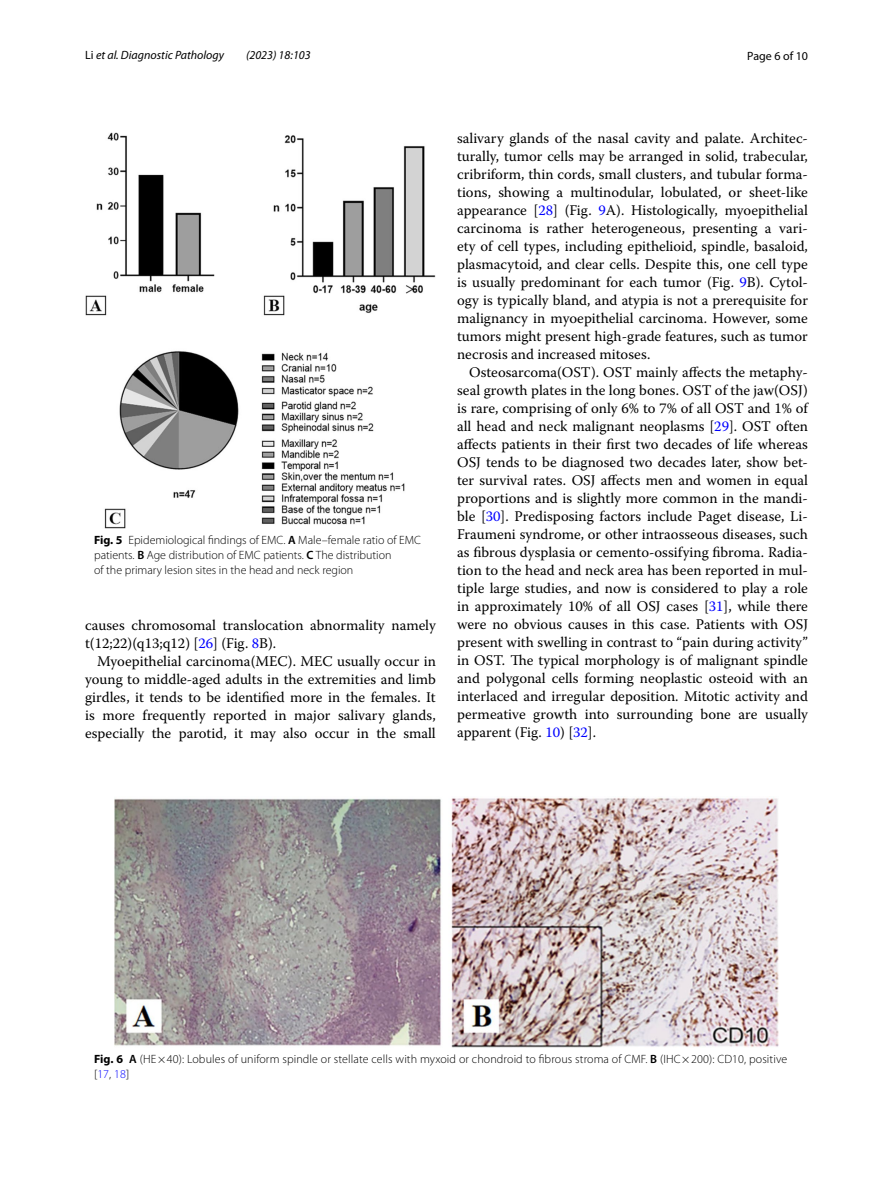
<style>
.page{position:relative;width:893px;height:1187px;background:#fff}
.page>*{position:absolute;margin:0;border:0;box-sizing:border-box;transform-origin:0 0}
.t1{font:14.7px/18px "Warnock Pro";color:#000;text-align:justify}
.t2{font:300 12px/15px "Myriad Pro";color:#000}
.t3{font:italic 12px "Myriad Pro";color:#000}
.t4{font:12px "Myriad Pro";color:#000}
.s1{font-style:normal}
.s2{font-weight:700}
.s3{font-weight:600}
.s4{color:#00f}
</style>
<div class="page">
<img style="left:86px;top:133px;width:349px;height:396px">
<img style="left:114px;top:796px;width:665px;height:251px">
<p class="t3" style="left:85px;top:48px;width:141px"><span class="s1">Li</span> et al. Diagnostic Pathology</p>
<p class="t3" style="left:246px;top:48px;width:66px">(2023) 18:103</p>
<p class="t4" style="left:747px;top:48px;width:62px">Page 6 of 10</p>
<p class="t2" style="left:94px;top:532px;width:329px"><span class="s2">Fig. 5</span> Epidemiological findings of EMC. <span class="s3">A</span> Male–female ratio of EMC patients. <span class="s3">B</span> Age distribution of EMC patients. <span class="s3">C</span> The distribution<br>of the primary lesion sites in the head and neck region</p>
<p class="t1" style="left:85px;top:616px;width:352px">causes chromosomal translocation abnormality namely t(12;22)(q13;q12) [<span class="s4">26</span>] (Fig. <span class="s4">8</span>B).</p>
<p class="t1" style="left:85px;top:652px;width:352px;text-indent:12px">Myoepithelial carcinoma(MEC). MEC usually occur in young to middle-aged adults in the extremities and limb girdles, it tends to be identified more in the females. It is more frequently reported in major salivary glands, especially the parotid, it may also occur in the small</p>
<p class="t1" style="left:457px;top:128px;width:352px">salivary glands of the nasal cavity and palate. Architec&shy;turally, tumor cells may be arranged in solid, trabecular, cribriform, thin cords, small clusters, and tubular forma&shy;tions, showing a multinodular, lobulated, or sheet-like appearance [<span class="s4">28</span>] (Fig. <span class="s4">9</span>A). Histologically, myoepithelial carcinoma is rather heterogeneous, presenting a vari&shy;ety of cell types, including epithelioid, spindle, basaloid, plasmacytoid, and clear cells. Despite this, one cell type is usually predominant for each tumor (Fig. <span class="s4">9</span>B). Cytol&shy;ogy is typically bland, and atypia is not a prerequisite for malignancy in myoepithelial carcinoma. However, some tumors might present high-grade features, such as tumor necrosis and increased mitoses.</p>
<p class="t1" style="left:457px;top:362px;width:352px;text-indent:12px">Osteosarcoma(OST). OST mainly affects the metaphy&shy;seal growth plates in the long bones. OST of the jaw(OSJ) is rare, comprising of only 6% to 7% of all OST and 1% of all head and neck malignant neoplasms [<span class="s4">29</span>]. OST often affects patients in their first two decades of life whereas OSJ tends to be diagnosed two decades later, show bet&shy;ter survival rates. OSJ affects men and women in equal proportions and is slightly more common in the mandi&shy;ble [<span class="s4">30</span>]. Predisposing factors include Paget disease, Li-Fraumeni syndrome, or other intraosseous diseases, such as fibrous dysplasia or cemento-ossifying fibroma. Radia&shy;tion to the head and neck area has been reported in mul&shy;tiple large studies, and now is considered to play a role in approximately 10% of all OSJ cases [<span class="s4">31</span>], while there were no obvious causes in this case. Patients with OSJ present with swelling in contrast to “pain during activity” in OST. The typical morphology is of malignant spindle and polygonal cells forming neoplastic osteoid with an interlaced and irregular deposition. Mitotic activity and permeative growth into surrounding bone are usually apparent (Fig. <span class="s4">10</span>) [<span class="s4">32</span>].</p>
<p class="t2" style="left:94px;top:1051px;width:695px"><span class="s2">Fig. 6</span> <span class="s3">A</span> (HE×40): Lobules of uniform spindle or stellate cells with myxoid or chondroid to fibrous stroma of CMF. <span class="s3">B</span> (IHC×200): CD10, positive [<span class="s4">17</span>, <span class="s4">18</span>]</p>
</div>
